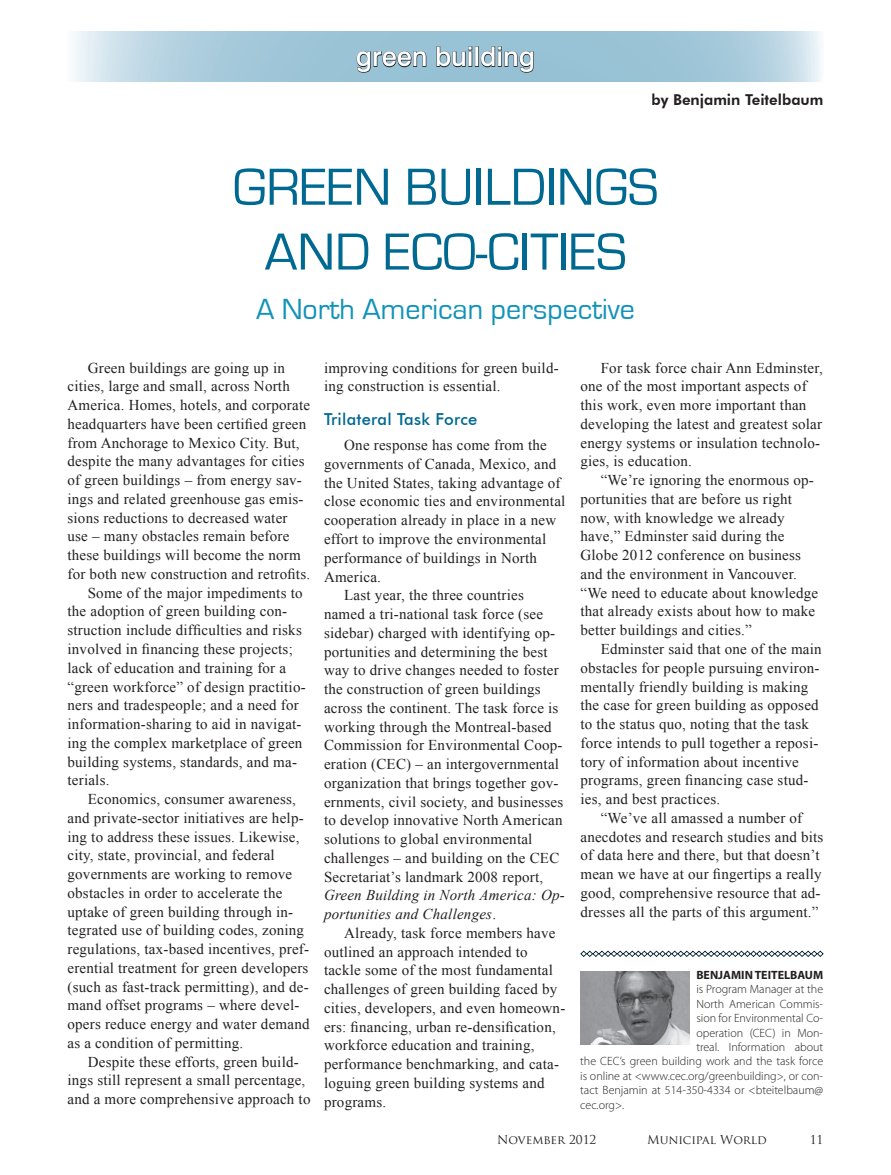
<style>
.page{position:relative;width:891px;height:1175px;background:#fff}
.page>*{position:absolute;margin:0;border:0;box-sizing:border-box;transform-origin:0 0}
.t1{font:54px/64.8px "Eurostile";color:#006991;text-align:center}
.subtitle{font:30px "Eurostile";color:#1192b8}
.keyword{font:500 27px "Swiss 721 BT";color:#fff}
.subhead{font:500 16.5px "Futura BT";letter-spacing:.015em;color:#006991}
.Mag_Txt{font:15px/18.8px "Times New Roman";letter-spacing:.015em;color:#231f20}
.author{font:800 15px "Futura BT";color:#231f20}
.bio{font:300 12px "Myriad Pro";color:#231f20}
.Footer_-_right{font:12px "Trajan Pro";color:#231f20}
.bio-2{font:700 12px "Myriad Pro";color:#231f20}
.s1{font-style:italic}
</style>
<div class="page">
<svg style="left:74px;top:31px;width:747px;height:50px;background:#a9cbdc"></svg>
<svg style="left:356px;top:51px;width:71px;height:22px;background:#7997a5"></svg>
<svg style="left:436px;top:46px;width:36px;height:22px"></svg>
<div style="left:475px;top:46px;width:4px;height:21px;border:1px solid #231f20"></div>
<svg style="left:481px;top:46px;width:53px;height:27px"></svg>
<div style="left:576px;top:948px;width:251px;height:9px;background:#231f20;opacity:.75"></div>
<img style="left:580px;top:971px;width:110px;height:73px">
<p class="keyword" style="left:356px;top:40px;width:181px">green building</p>
<p class="author" style="left:652px;top:90px;width:173px">by Benjamin Teitelbaum</p>
<p class="t1" style="left:233px;top:156px;width:427px">GREEN BUILDINGS<br>AND ECO-CITIES</p>
<p class="subtitle" style="left:256px;top:293px;width:380px">A North American perspective</p>
<p class="Mag_Txt" style="left:68px;top:358px;width:244px;text-indent:20px">Green buildings are going up in cities, large and small, across North America. Homes, hotels, and corporate headquarters have been certified green from Anchorage to Mexico City. But, despite the many advantages for cities of green buildings – from energy sav&shy;ings and related greenhouse gas emis&shy;sions reductions to decreased water use – many obstacles remain before these buildings will become the norm for both new construction and retrofits.</p>
<p class="Mag_Txt" style="left:68px;top:583px;width:240px;text-indent:20px">Some of the major impediments to the adoption of green building con&shy;struction include difficulties and risks involved in financing these projects; lack of education and training for a “green workforce” of design practitio&shy;ners and tradespeople; and a need for information-sharing to aid in navigat&shy;ing the complex marketplace of green building systems, standards, and ma&shy;terials.</p>
<p class="Mag_Txt" style="left:68px;top:789px;width:244px;text-indent:20px">Economics, consumer awareness, and private-sector initiatives are help&shy;ing to address these issues. Likewise, city, state, provincial, and federal governments are working to remove obstacles in order to accelerate the uptake of green building through in&shy;tegrated use of building codes, zoning regulations, tax-based incentives, pref&shy;erential treatment for green developers (such as fast-track permitting), and de&shy;mand offset programs – where devel&shy;opers reduce energy and water demand as a condition of permitting.</p>
<p class="Mag_Txt" style="left:68px;top:1052px;width:245px;text-align:center">Despite these efforts, green build-<br>ings still represent a small percentage, and a more comprehensive approach to</p>
<p class="Mag_Txt" style="left:324px;top:358px;width:236px">improving conditions for green build&shy;ing construction is essential.</p>
<p class="subhead" style="left:324px;top:409px;width:155px">Trilateral Task Force</p>
<p class="Mag_Txt" style="left:324px;top:435px;width:243px;text-indent:20px">One response has come from the governments of Canada, Mexico, and the United States, taking advantage of close economic ties and environmental cooperation already in place in a new effort to improve the environmental performance of buildings in North<br>America.</p>
<p class="Mag_Txt" style="left:324px;top:585px;width:242px;text-indent:20px">Last year, the three countries named a tri-national task force (see sidebar) charged with identifying op&shy;portunities and determining the best way to drive changes needed to foster the construction of green buildings across the continent. The task force is working through the Montreal-based Commission for Environmental Coop&shy;eration (CEC) – an intergovernmental organization that brings together gov&shy;ernments, civil society, and businesses to develop innovative North American solutions to global environmental challenges – and building on the CEC Secretariat’s landmark 2008 report, <span class="s1">Green Building in North America: Op&shy;portunities and Challenges</span>.</p>
<p class="Mag_Txt" style="left:324px;top:923px;width:243px;text-indent:20px">Already, task force members have outlined an approach intended to tackle some of the most fundamental challenges of green building faced by cities, developers, and even homeown&shy;ers: financing, urban re-densification, workforce education and training, performance benchmarking, and cata&shy;loguing green building systems and programs.</p>
<p class="Mag_Txt" style="left:580px;top:358px;width:244px;text-indent:20px">For task force chair Ann Edminster, one of the most important aspects of this work, even more important than developing the latest and greatest solar energy systems or insulation technolo&shy;gies, is education.</p>
<p class="Mag_Txt" style="left:580px;top:470px;width:239px;text-indent:20px">“We’re ignoring the enormous op&shy;portunities that are before us right now, with knowledge we already have,” Edminster said during the Globe 2012 conference on business and the environment in Vancouver. “We need to educate about knowledge that already exists about how to make better buildings and cities.”</p>
<p class="Mag_Txt" style="left:580px;top:639px;width:243px;text-indent:20px">Edminster said that one of the main obstacles for people pursuing environ&shy;mentally friendly building is making the case for green building as opposed to the status quo, noting that the task force intends to pull together a reposi&shy;tory of information about incentive programs, green financing case stud&shy;ies, and best practices.</p>
<p class="Mag_Txt" style="left:580px;top:808px;width:245px;text-align:center">“We’ve all amassed a number of anecdotes and research studies and bits of data here and there, but that doesn’t mean we have at our fingertips a really good, comprehensive resource that ad&shy;dresses all the parts of this argument.”</p>
<p class="bio-2" style="left:696px;top:967px;width:128px">BENJAMIN TEITELBAUM</p>
<p class="bio" style="left:696px;top:982px;width:128px">is Program Manager at the</p>
<p class="bio" style="left:696px;top:996px;width:128px">North American Commis-</p>
<p class="bio" style="left:696px;top:1011px;width:128px">sion for Environmental Co-</p>
<p class="bio" style="left:696px;top:1025px;width:128px">operation (CEC) in Mon-</p>
<p class="bio" style="left:696px;top:1039px;width:128px">treal. Information about</p>
<p class="bio" style="left:580px;top:1054px;width:244px">the CEC’s green building work and the task force</p>
<p class="bio" style="left:580px;top:1068px;width:245px">is online at &lt;www.cec.org/greenbuilding&gt;, or con-</p>
<p class="bio" style="left:580px;top:1083px;width:244px">tact Benjamin at 514-350-4334 or &lt;bteitelbaum@</p>
<p class="bio" style="left:580px;top:1097px;width:46px">cec.org&gt;.</p>
<p class="Footer_-_right" style="left:497px;top:1132px;width:101px">November 2012</p>
<p class="Footer_-_right" style="left:647px;top:1132px;width:121px">Municipal World</p>
<p class="Footer_-_right" style="left:810px;top:1132px;width:15px">11</p>
</div>
